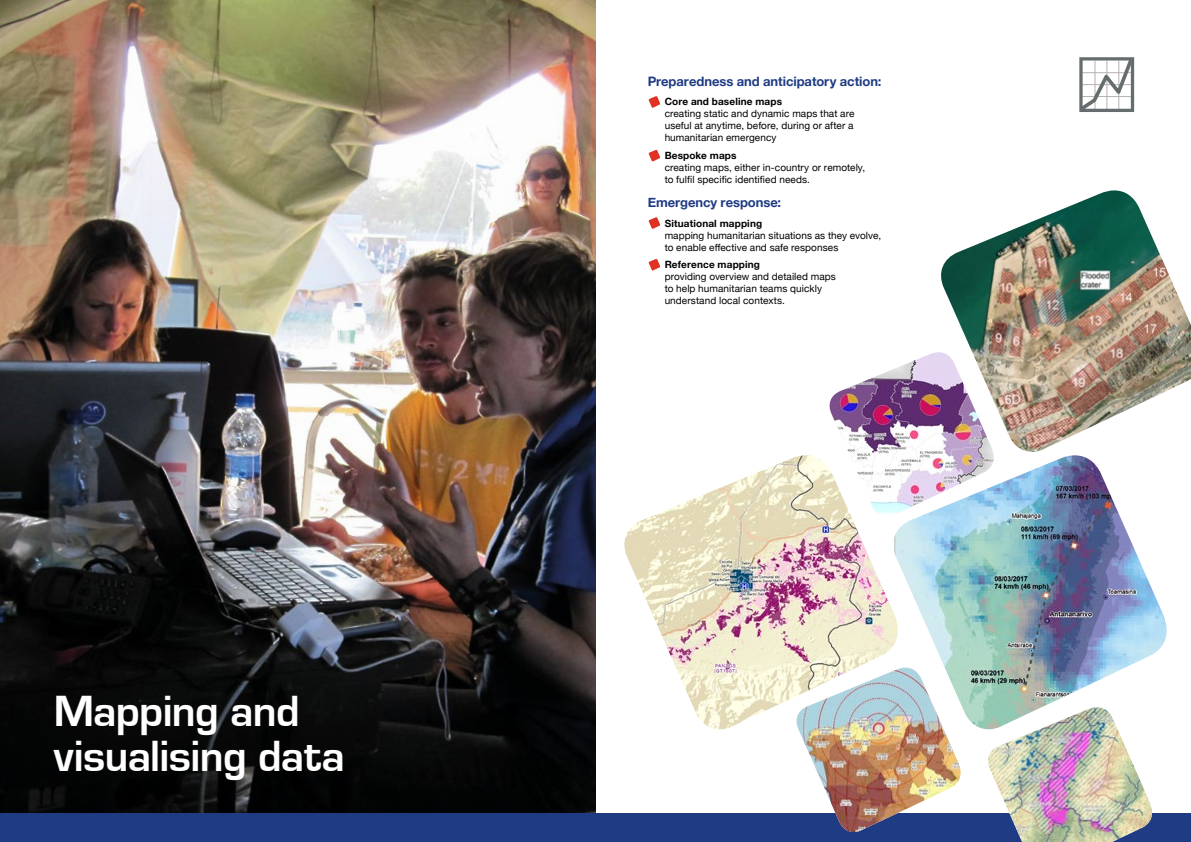
<style>
.page{position:relative;width:1191px;height:842px;background:#fff}
.page>*{position:absolute;margin:0;border:0;box-sizing:border-box;transform-origin:0 0}
.t1{font:700 45px/45px "Eurostile";letter-spacing:-.015em;color:#fff}
.t2{font:700 13px "Helvetica Neue";letter-spacing:-.005em;color:#1f3b84}
.t3{font:10px/12px "Helvetica Neue";letter-spacing:.005em;color:#000}
.t4{font:700 10px "Helvetica Neue";letter-spacing:.015em;color:#000}
</style>
<div class="page">
<img style="left:0;top:0;width:595px;height:814px">
<svg style="left:648px;top:96px;width:12px;height:12px"></svg>
<svg style="left:648px;top:150px;width:12px;height:11px"></svg>
<svg style="left:648px;top:217px;width:12px;height:12px"></svg>
<svg style="left:648px;top:259px;width:12px;height:12px"></svg>
<div style="left:0;top:814px;width:1191px;height:28px;background:#1f3b84"></div>
<img style="left:624px;top:455px;width:265px;height:275px">
<img style="left:892px;top:456px;width:275px;height:273px">
<svg style="left:827px;top:455px;width:170px;height:64px"></svg>
<img style="left:828px;top:352px;width:166px;height:166px">
<svg style="left:794px;top:665px;width:170px;height:149px"></svg>
<img style="left:795px;top:668px;width:166px;height:165px">
<svg style="left:1079px;top:57px;width:56px;height:55px"></svg>
<svg style="left:937px;top:352px;width:144px;height:104px"></svg>
<img style="left:940px;top:190px;width:251px;height:263px">
<svg style="left:985px;top:705px;width:171px;height:109px"></svg>
<img style="left:987px;top:707px;width:166px;height:135px">
<h1 class="t1" style="left:54px;top:690px;width:293px">Mapping and visualising data</h1>
<h2 class="t2" style="left:647px;top:72px;width:235px">Preparedness and anticipatory action:</h2>
<p class="t4" style="left:664px;top:94px;width:119px">Core and baseline maps</p>
<p class="t3" style="left:664px;top:108px;width:191px;text-align:justify">creating static and dynamic maps that are useful at anytime, before, during or after a humanitarian emergency</p>
<p class="t4" style="left:664px;top:148px;width:73px">Bespoke maps</p>
<p class="t3" style="left:664px;top:162px;width:202px">creating maps, either in-country or remotely, to fulfil specific identified needs.</p>
<h2 class="t2" style="left:647px;top:193px;width:135px">Emergency response:</h2>
<p class="t4" style="left:664px;top:215px;width:99px">Situational mapping</p>
<p class="t3" style="left:664px;top:230px;width:218px">mapping humanitarian situations as they evolve, to enable effective and safe responses</p>
<p class="t4" style="left:664px;top:257px;width:97px">Reference mapping</p>
<p class="t3" style="left:664px;top:271px;width:173px">providing overview and detailed maps to help humanitarian teams quickly understand local contexts.</p>
</div>
